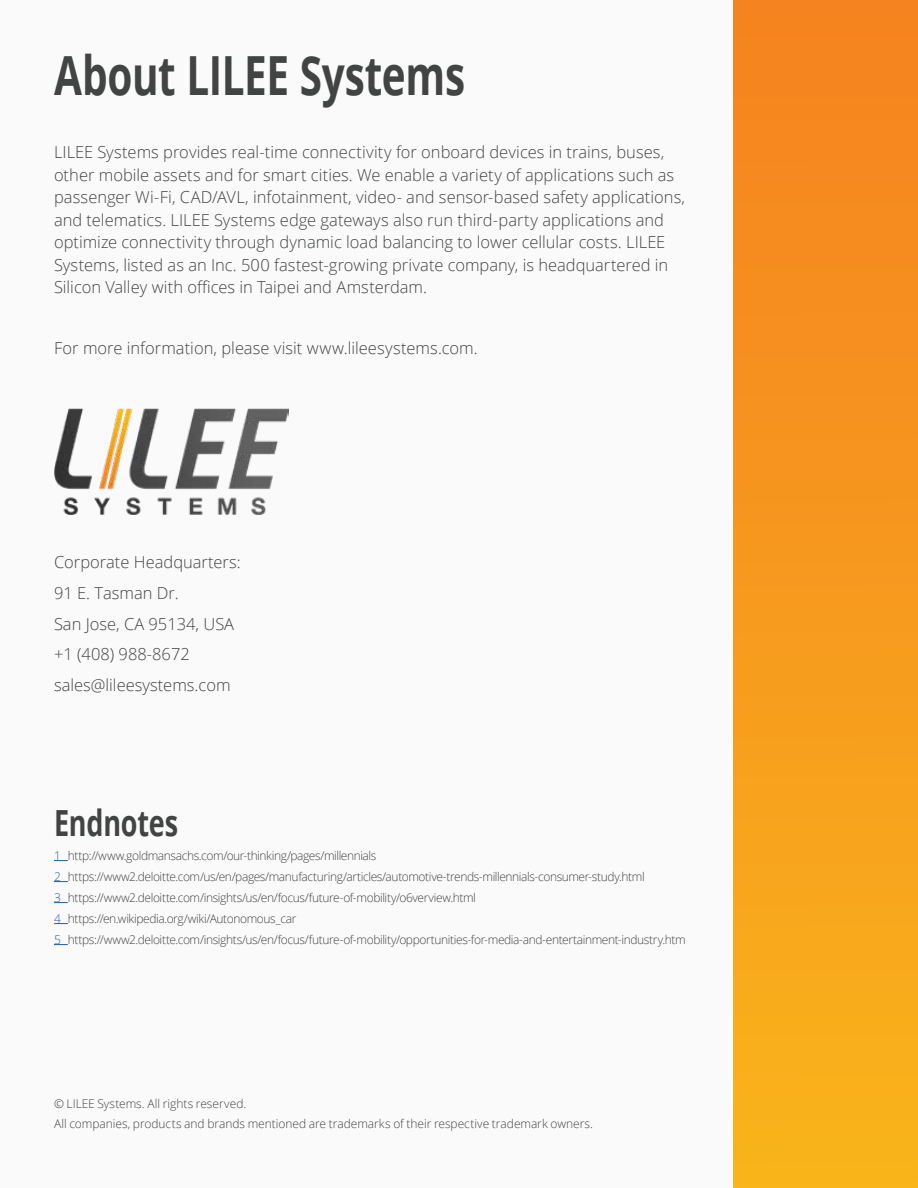
<style>
.page{position:relative;width:918px;height:1188px;background:#fff}
.page>*{position:absolute;margin:0;border:0;box-sizing:border-box;transform-origin:0 0}
.t1{font:700 54px "Open Sans";letter-spacing:-.005em;color:#414442;scale:.75 1}
.t2{font:700 36px "Open Sans";letter-spacing:-.005em;color:#414442;scale:.75 1}
.t3{font:300 16.5px/22.5px "Open Sans";color:#414442}
.t4{font:300 12px/21px "Open Sans";letter-spacing:-.035em;color:#414442}
.t5{font:300 12px/20.1px "Open Sans";letter-spacing:-.005em;color:#414442}
.s1{color:#215e9e}
</style>
<div class="page">
<div style="left:733px;top:0;width:185px;height:1188px;background:linear-gradient(to bottom,#f58220,#f9b31b)"></div>
<svg style="left:54px;top:860px;width:14px;height:1px"></svg>
<svg style="left:54px;top:881px;width:14px;height:1px"></svg>
<svg style="left:54px;top:902px;width:14px;height:1px"></svg>
<svg style="left:54px;top:923px;width:14px;height:1px"></svg>
<svg style="left:54px;top:944px;width:14px;height:1px"></svg>
<img style="left:54px;top:408px;width:234px;height:106px">
<h1 class="t1" style="left:54px;top:38px;width:550px">About LILEE Systems</h1>
<p class="t3" style="left:54px;top:140px;width:633px">LILEE Systems provides real-time connectivity for onboard devices in trains, buses, other mobile assets and for smart cities. We enable a variety of applications such as passenger Wi-Fi, CAD/AVL, infotainment, video- and sensor-based safety applications, and telematics. LILEE Systems edge gateways also run third-party applications and optimize connectivity through dynamic load balancing to lower cellular costs. LILEE Systems, listed as an Inc. 500 fastest-growing private company, is headquartered in Silicon Valley with offices in Taipei and Amsterdam.</p>
<p class="t3" style="left:54px;top:337px;width:425px">For more information, please visit www.lileesystems.com.</p>
<p class="t3" style="left:54px;top:547px;width:188px;line-height:30.6px">Corporate Headquarters:<br>91 E. Tasman Dr.<br>San Jose, CA 95134, USA +1 (408) 988-8672 sales@lileesystems.com</p>
<h2 class="t2" style="left:54px;top:797px;width:167px">Endnotes</h2>
<p class="t4" style="left:54px;top:845px;width:633px"><span class="s1">1</span> http://www.goldmansachs.com/our-thinking/pages/millennials<br><span class="s1">2</span> https://www2.deloitte.com/us/en/pages/manufacturing/articles/automotive-trends-millennials-consumer-study.html<br><span class="s1">3</span> https://www2.deloitte.com/insights/us/en/focus/future-of-mobility/o6verview.html<br><span class="s1">4</span> https://en.wikipedia.org/wiki/Autonomous_car<br><span class="s1">5</span> https://www2.deloitte.com/insights/us/en/focus/future-of-mobility/opportunities-for-media-and-entertainment-industry.htm</p>
<p class="t5" style="left:54px;top:1093px;width:540px">© LILEE Systems. All rights reserved.<br>All companies, products and brands mentioned are trademarks of their respective trademark owners.</p>
</div>
